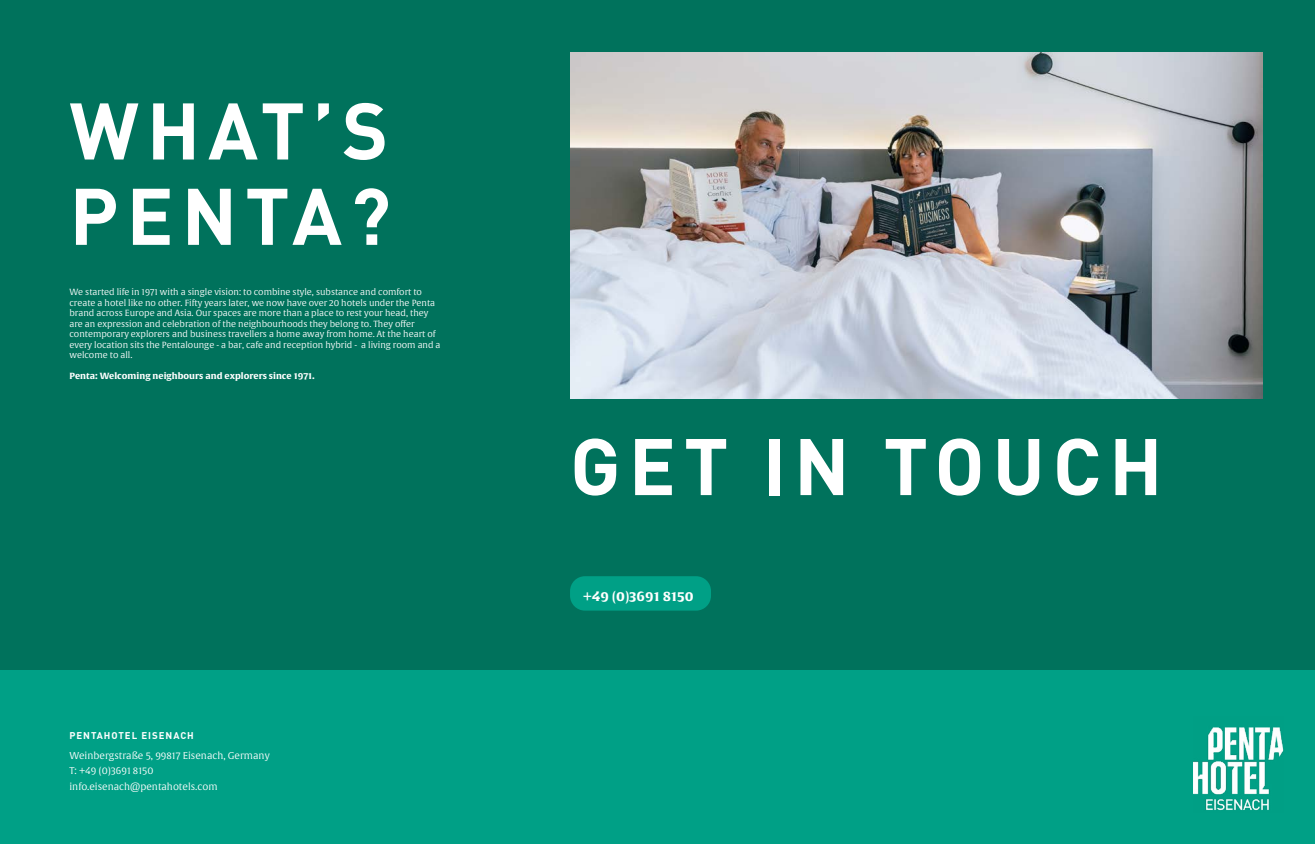
<style>
.page{position:relative;width:1315px;height:844px;background:#fff}
.page>*{position:absolute;margin:0;border:0;box-sizing:border-box;transform-origin:0 0}
.t1{font:700 78.75px/85.3px "DIN Offc Pro";letter-spacing:.1em;color:#fff}
.t2{font:700 13.12px "Alverata";color:#fff}
.t3{font:9.62px/15.8px "Alverata Lt";color:#fff}
.t4{font:700 9.62px "DIN Offc Pro";letter-spacing:.1em;color:#fff}
.t5{font:8.75px/10.5px "Alverata Lt";color:#fff}
.t6{font:700 8.75px "Alverata";color:#fff}
</style>
<div class="page">
<div style="left:0;top:0;width:1315px;height:843px;background:#00725c"></div>
<img style="left:570px;top:52px;width:692px;height:346px">
<div style="left:570px;top:576px;width:141px;height:34px;background:#00a086;border-radius:15px"></div>
<div style="left:0;top:670px;width:1315px;height:173px;background:#00a086"></div>
<img style="left:1193px;top:727px;width:90px;height:84px">
<h1 class="t1" style="left:69px;top:78px;width:323px">WHAT’S<br>PENTA?</h1>
<p class="t5" style="left:69px;top:287px;width:373px">We started life in 1971 with a single vision: to combine style, substance and comfort to create a hotel like no other. Fifty years later, we now have over 20 hotels under the Penta brand across Europe and Asia. Our spaces are more than a place to rest your head, they are an expression and celebration of the neighbourhoods they belong to. They offer contemporary explorers and business travellers a home away from home. At the heart of every location sits the Pentalounge - a bar, cafe and reception hybrid - a living room and a welcome to all.</p>
<p class="t6" style="left:69px;top:370px;width:247px">Penta: Welcoming neighbours and explorers since 1971.</p>
<p class="t4" style="left:69px;top:727px;width:126px">PENTAHOTEL EISENACH</p>
<p class="t3" style="left:69px;top:747px;width:202px">Weinbergstraße 5, 99817 Eisenach, Germany<br>T: +49 (0)3691 8150 info.eisenach@pentahotels.com</p>
<h1 class="t1" style="left:570px;top:413px;width:594px">GET IN TOUCH</h1>
<h2 class="t2" style="left:583px;top:587px;width:112px">+49 (0)3691 8150</h2>
</div>
